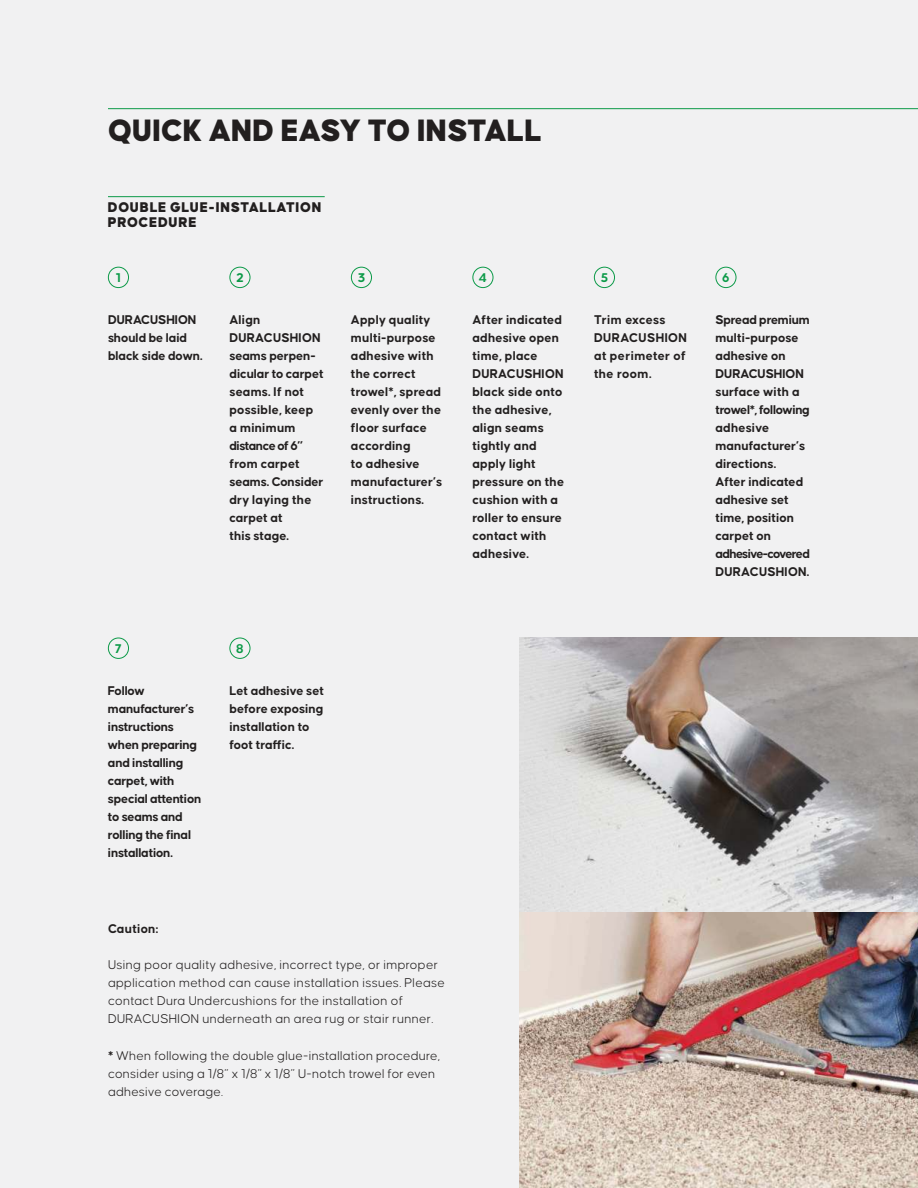
<style>
.page{position:relative;width:918px;height:1188px;background:#f1f1f2}
.page>*{position:absolute;margin:0;border:0;box-sizing:border-box;transform-origin:0 0}
.t1{font:900 33px "Causten";color:#221f1f}
.t2{font:900 15px/15px "Causten";letter-spacing:.04em;color:#221f1f}
.t3{font:700 13.5px/18px "Causten";color:#221f1f}
.t4{font:300 13.5px/18px "Causten";letter-spacing:.02em;color:#221f1f}
.t5{font:700 13.5px/18px "Causten";letter-spacing:-.02em;color:#221f1f}
.t6{font:700 13.5px/18px "Causten";letter-spacing:.025em;color:#221f1f}
.t7{font:700 13.5px "Causten";color:#0c9a48}
.s1{font-weight:700}
</style>
<div class="page">
<hr style="left:108px;top:108px;width:810px;height:1px;background:#0c9a48">
<hr style="left:108px;top:196px;width:217px;height:1px;background:#0c9a48">
<div style="left:108px;top:267px;width:21px;height:21px;border:1px solid #0c9a48;border-radius:50%"></div>
<div style="left:230px;top:267px;width:20px;height:21px;border:1px solid #0c9a48;border-radius:50%"></div>
<div style="left:351px;top:267px;width:21px;height:21px;border:1px solid #0c9a48;border-radius:50%"></div>
<div style="left:472px;top:267px;width:21px;height:21px;border:1px solid #0c9a48;border-radius:50%"></div>
<div style="left:594px;top:267px;width:21px;height:21px;border:1px solid #0c9a48;border-radius:50%"></div>
<div style="left:108px;top:638px;width:21px;height:21px;border:1px solid #0c9a48;border-radius:50%"></div>
<div style="left:230px;top:638px;width:20px;height:21px;border:1px solid #0c9a48;border-radius:50%"></div>
<div style="left:716px;top:267px;width:20px;height:21px;border:1px solid #0c9a48;border-radius:50%"></div>
<img style="left:520px;top:638px;width:398px;height:550px">
<h1 class="t1" style="left:108px;top:116px;width:435px">QUICK AND EASY TO INSTALL</h1>
<p class="t2" style="left:108px;top:200px;width:215px">DOUBLE GLUE-INSTALLATION<br>PROCEDURE</p>
<p class="t7" style="left:116px;top:272px;width:6px">1</p>
<p class="t3" style="left:108px;top:311px;width:96px">DURACUSHION should be laid black side down.</p>
<p class="t7" style="left:236px;top:272px;width:9px">2</p>
<p class="t3" style="left:230px;top:311px;width:96px">Align<br>DURACUSHION seams perpen&shy;dicular to carpet seams. If not possible, keep a minimum distance of 6” from carpet seams. Consider dry laying the carpet at<br>this stage.</p>
<p class="t7" style="left:358px;top:272px;width:9px">3</p>
<p class="t3" style="left:351px;top:311px;width:93px">Apply quality multi-purpose adhesive with the correct trowel*, spread evenly over the floor surface according<br>to adhesive manufacturer’s instructions.</p>
<p class="t7" style="left:479px;top:272px;width:9px">4</p>
<p class="t3" style="left:472px;top:311px;width:93px">After indicated adhesive open time, place<br>DURACUSHION black side onto the adhesive, align seams tightly and apply light pressure on the cushion with a roller to ensure contact with adhesive.</p>
<p class="t7" style="left:115px;top:643px;width:8px">7</p>
<p class="t5" style="left:108px;top:682px;width:95px">Follow manufacturer’s instructions when preparing and installing carpet, with special attention to seams and rolling the final installation.</p>
<p class="t7" style="left:236px;top:643px;width:9px">8</p>
<p class="t3" style="left:230px;top:682px;width:96px">Let adhesive set before exposing installation to foot traffic.</p>
<p class="t3" style="left:108px;top:920px;width:52px">Caution:</p>
<p class="t4" style="left:108px;top:956px;width:339px">Using poor quality adhesive, incorrect type, or improper application method can cause installation issues. Please contact Dura Undercushions for the installation of DURACUSHION underneath an area rug or stair runner.</p>
<p class="t4" style="left:108px;top:1047px;width:333px"><span class="s1">*</span> When following the double glue-installation procedure, consider using a 1/8” x 1/8” x 1/8” U-notch trowel for even adhesive coverage.</p>
<p class="t7" style="left:601px;top:272px;width:9px">5</p>
<p class="t6" style="left:594px;top:311px;width:95px">Trim excess<br>DURACUSHION at perimeter of the room.</p>
<p class="t7" style="left:722px;top:272px;width:9px">6</p>
<p class="t3" style="left:716px;top:311px;width:96px">Spread premium multi-purpose adhesive on<br>DURACUSHION surface with a trowel*, following adhesive manufacturer’s directions.<br>After indicated adhesive set time, position carpet on adhesive-covered<br>DURACUSHION.</p>
</div>
